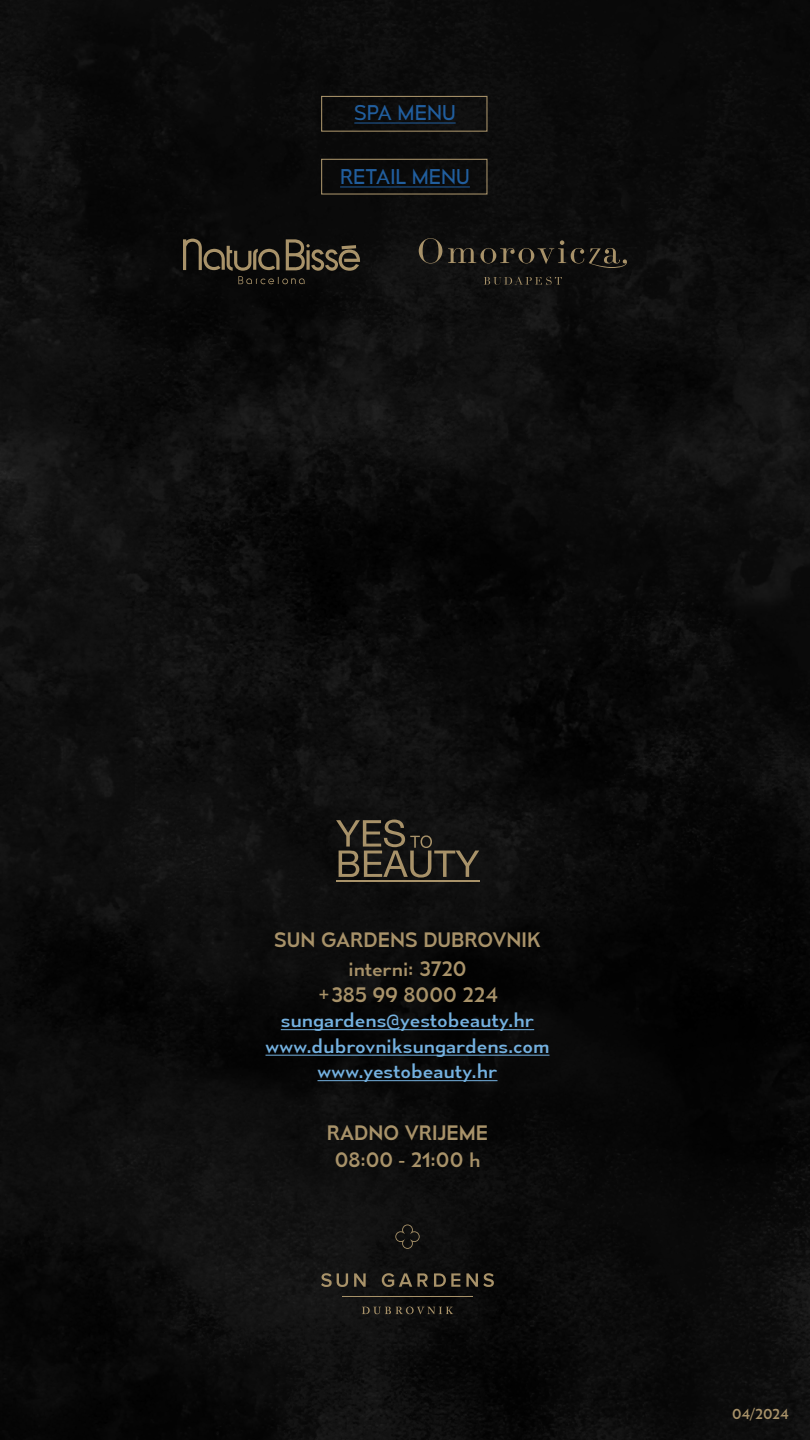
<style>
.page{position:relative;width:810px;height:1440px;background:#fff}
.page>*{position:absolute;margin:0;border:0;box-sizing:border-box;transform-origin:0 0}
.t1{font:19.5px/25.5px "Mesmerize Rg";color:#74b1e0;text-align:center}
.t2{font:19.5px/29.2px "Mesmerize Rg";color:#a89269;text-align:center}
.t3{font:19.5px "Mesmerize Bk";color:#215e9e}
.t4{font:13.5px "Mesmerize Rg";letter-spacing:-.01em;color:#a89269}
</style>
<div class="page">
<img style="left:0;top:0;width:810px;height:1440px">
<svg style="left:395px;top:1224px;width:25px;height:25px"></svg>
<svg style="left:321px;top:1273px;width:27px;height:14px"></svg>
<svg style="left:354px;top:1273px;width:12px;height:14px"></svg>
<svg style="left:382px;top:1273px;width:46px;height:14px"></svg>
<svg style="left:434px;top:1273px;width:26px;height:14px"></svg>
<svg style="left:466px;top:1273px;width:28px;height:14px"></svg>
<svg style="left:362px;top:1307px;width:91px;height:7px"></svg>
<hr style="left:342px;top:1296px;width:131px;height:1px;background:#a89269">
<svg style="left:419px;top:238px;width:23px;height:26px"></svg>
<svg style="left:484px;top:277px;width:78px;height:8px"></svg>
<svg style="left:448px;top:240px;width:179px;height:28px;background:#23201a"></svg>
<svg style="left:183px;top:239px;width:178px;height:45px;background:#2f2920"></svg>
<hr style="left:281px;top:1029px;width:253px;height:1px;background:#74b1e0">
<hr style="left:266px;top:1055px;width:284px;height:1px;background:#74b1e0">
<hr style="left:317px;top:1080px;width:181px;height:1px;background:#74b1e0">
<hr style="left:336px;top:880px;width:143px;height:2px;background:#a89269">
<svg style="left:336px;top:820px;width:143px;height:58px;background:#332e25"></svg>
<hr style="left:354px;top:123px;width:102px;height:1px;background:#215e9e">
<hr style="left:340px;top:187px;width:130px;height:1px;background:#215e9e">
<div style="left:321px;top:96px;width:167px;height:36px;border:1px solid #a89269"></div>
<div style="left:321px;top:159px;width:167px;height:36px;border:1px solid #a89269"></div>
<p class="t3" style="left:354px;top:101px;width:103px">SPA MENU</p>
<p class="t3" style="left:340px;top:165px;width:131px">RETAIL MENU</p>
<p class="t2" style="left:274px;top:925px;width:268px">SUN GARDENS DUBROVNIK interni: 3720</p>
<p class="t2" style="left:317px;top:979px;width:182px">+385 99 8000 224</p>
<p class="t1" style="left:266px;top:1007px;width:285px">sungardens@yestobeauty.hr www.dubrovniksungardens.com www.yestobeauty.hr</p>
<p class="t2" style="left:327px;top:1118px;width:163px">RADNO VRIJEME</p>
<p class="t2" style="left:335px;top:1145px;width:147px">08:00 - 21:00 h</p>
<p class="t4" style="left:732px;top:1405px;width:58px">04/2024</p>
</div>
